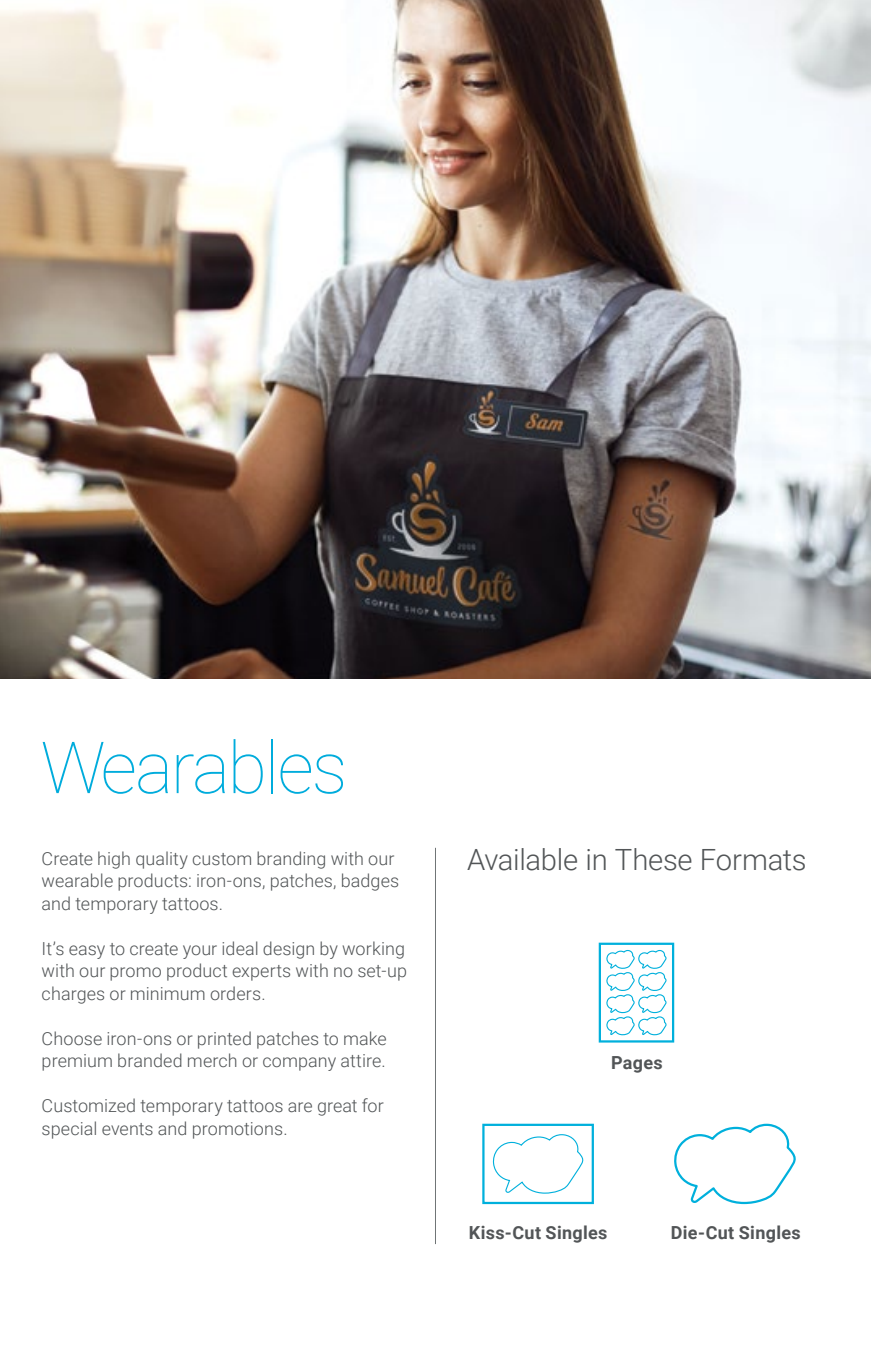
<style>
.page{position:relative;width:871px;height:1357px;background:#fff}
.page>*{position:absolute;margin:0;border:0;box-sizing:border-box;transform-origin:0 0}
.t1{font:100 72px "Roboto";letter-spacing:-.035em;color:#00acdc}
.t2{font:300 29.25px "Roboto";letter-spacing:-.01em;color:#525557}
.t3{font:300 18px/22.5px "Roboto";letter-spacing:.005em;color:#525557}
.t4{font:700 18px "Roboto";letter-spacing:.015em;color:#525557}
</style>
<div class="page">
<img style="left:0;top:0;width:871px;height:678px">
<hr style="left:435px;top:848px;width:1px;height:396px;background:#707576">
<svg style="left:674px;top:1123px;width:122px;height:82px"></svg>
<div style="left:599px;top:942px;width:75px;height:100px;background:#fff;border:2px solid #00b0dc"></div>
<svg style="left:606px;top:949px;width:61px;height:87px"></svg>
<div style="left:482px;top:1124px;width:112px;height:80px;background:#fff;border:2px solid #00b0dc"></div>
<svg style="left:492px;top:1134px;width:92px;height:60px"></svg>
<h1 class="t1" style="left:40px;top:717px;width:308px">Wearables</h1>
<p class="t3" style="left:42px;top:846px;width:359px">Create high quality custom branding with our wearable products: iron-ons, patches, badges and temporary tattoos.</p>
<p class="t3" style="left:42px;top:936px;width:367px;text-align:justify">It’s easy to create your ideal design by working with our promo product experts with no set-up charges or minimum orders.</p>
<p class="t3" style="left:42px;top:1026px;width:346px">Choose iron-ons or printed patches to make premium branded merch or company attire.</p>
<p class="t3" style="left:42px;top:1094px;width:344px">Customized temporary tattoos are great for special events and promotions.</p>
<h2 class="t2" style="left:467px;top:839px;width:341px">Available in These Formats</h2>
<p class="t4" style="left:611px;top:1049px;width:53px">Pages</p>
<p class="t4" style="left:469px;top:1219px;width:140px">Kiss-Cut Singles</p>
<p class="t4" style="left:671px;top:1219px;width:131px">Die-Cut Singles</p>
</div>
